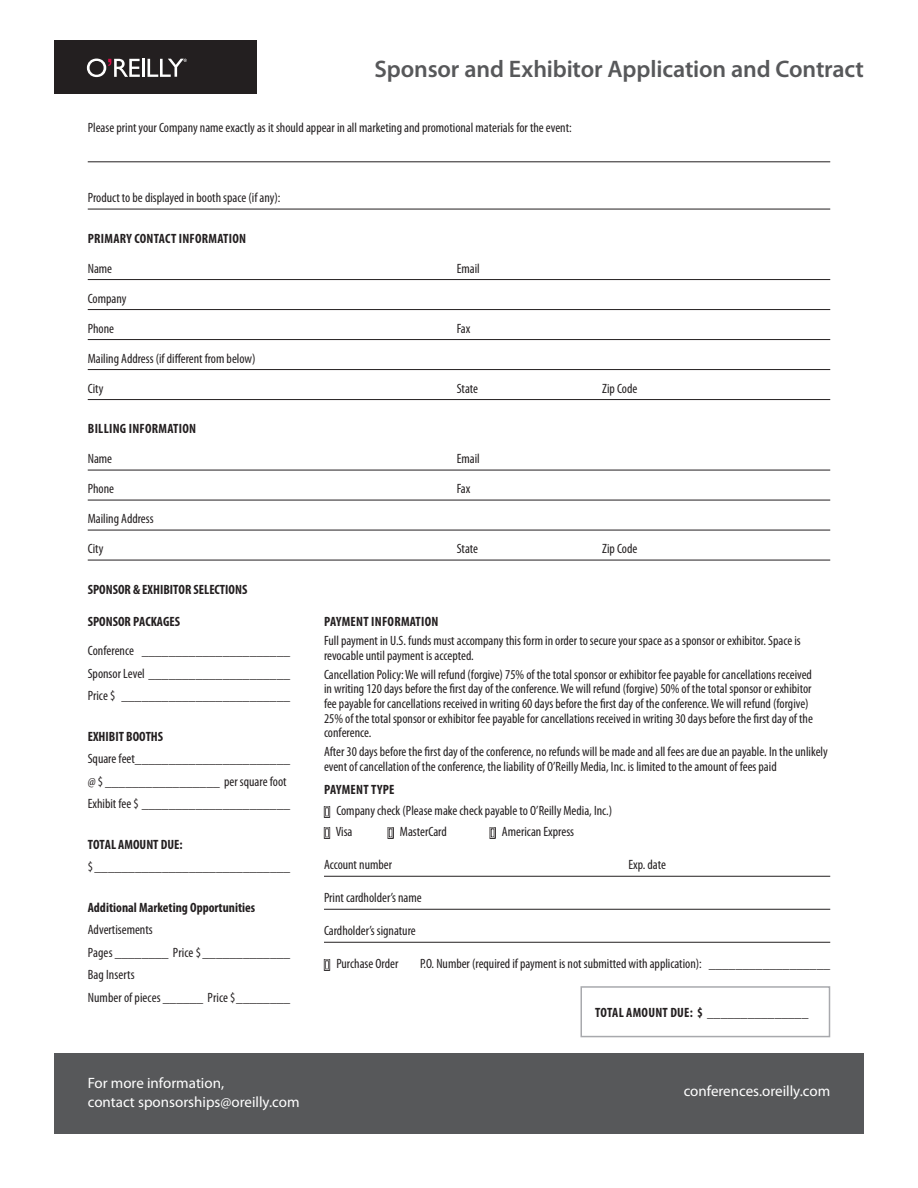
<style>
.page{position:relative;width:918px;height:1188px;background:#fff}
.page>*{position:absolute;margin:0;border:0;box-sizing:border-box;transform-origin:0 0}
.t1{font:600 24px "Myriad Pro";letter-spacing:-.01em;color:#57585a}
.t2{font:15px "Myriad Pro";color:#fff}
.package_text{font:condensed 13.5px/14.7px "Myriad Pro";color:#231f20}
.Body_Copy{font:condensed 13.5px "Myriad Pro";color:#231f20}
.package_bulleted_ita{font:condensed 13.5px "Myriad Pro";color:#231f20}
.contract_bold{font:700 condensed 13.5px "Myriad Pro";letter-spacing:.02em;color:#231f20}
.Body_Copy-2{font:700 condensed 13.5px "Myriad Pro";color:#231f20}
.contract_bold-2{font:700 condensed 13.5px "Myriad Pro";color:#231f20}
.package_text-2{font:700 condensed 13.5px "Myriad Pro";letter-spacing:.02em;color:#231f20}
.contract_bold-3{font:condensed 13.5px "Myriad Pro";color:#231f20}
.s1{color:#fff}
</style>
<div class="page">
<div style="left:54px;top:1053px;width:810px;height:81px;background:#57585a"></div>
<div style="left:54px;top:40px;width:202px;height:54px;background:#231f20"></div>
<svg style="left:87px;top:59px;width:53px;height:18px"></svg>
<hr style="left:142px;top:59px;width:3px;height:18px;background:#fff">
<svg style="left:148px;top:59px;width:39px;height:18px"></svg>
<hr style="left:88px;top:162px;width:742px;height:1px;background:#231f20">
<hr style="left:88px;top:209px;width:742px;height:1px;background:#231f20">
<hr style="left:88px;top:279px;width:742px;height:1px;background:#231f20">
<hr style="left:88px;top:309px;width:742px;height:1px;background:#231f20">
<hr style="left:88px;top:339px;width:742px;height:1px;background:#231f20">
<hr style="left:88px;top:369px;width:742px;height:1px;background:#231f20">
<hr style="left:88px;top:399px;width:742px;height:1px;background:#231f20">
<hr style="left:88px;top:470px;width:742px;height:1px;background:#231f20">
<hr style="left:88px;top:500px;width:742px;height:1px;background:#231f20">
<hr style="left:88px;top:530px;width:742px;height:1px;background:#231f20">
<hr style="left:88px;top:560px;width:742px;height:1px;background:#231f20">
<div style="left:580px;top:986px;width:250px;height:51px;border:2px solid #a8a9ad"></div>
<hr style="left:324px;top:876px;width:506px;height:1px;background:#231f20">
<hr style="left:324px;top:909px;width:506px;height:1px;background:#231f20">
<hr style="left:324px;top:942px;width:506px;height:1px;background:#231f20">
<svg style="left:323px;top:806px;width:8px;height:12px"></svg>
<svg style="left:323px;top:827px;width:8px;height:12px"></svg>
<svg style="left:387px;top:827px;width:7px;height:12px"></svg>
<svg style="left:489px;top:827px;width:7px;height:12px"></svg>
<svg style="left:323px;top:959px;width:8px;height:12px"></svg>
<p class="t1" style="left:375px;top:55px;width:491px">Sponsor and Exhibitor Application and Contract</p>
<p class="package_bulleted_ita" style="left:88px;top:120px;width:486px">Please print your Company name exactly as it should appear in all marketing and promotional materials for the event:</p>
<p class="contract_bold-3" style="left:88px;top:190px;width:194px">Product to be displayed in booth space (if any):</p>
<p class="contract_bold" style="left:88px;top:231px;width:160px">PRIMARY CONTACT INFORMATION</p>
<p class="package_text" style="left:88px;top:261px;width:26px">Name</p>
<p class="package_text" style="left:457px;top:261px;width:25px">Email</p>
<p class="package_text" style="left:88px;top:291px;width:40px">Company</p>
<p class="package_text" style="left:88px;top:321px;width:28px">Phone</p>
<p class="package_text" style="left:457px;top:321px;width:15px">Fax</p>
<p class="package_text" style="left:88px;top:351px;width:169px">Mailing Address (if different from below)</p>
<p class="package_text" style="left:88px;top:381px;width:17px">City</p>
<p class="package_text" style="left:457px;top:381px;width:23px">State</p>
<p class="package_text" style="left:602px;top:381px;width:37px">Zip Code</p>
<p class="contract_bold" style="left:88px;top:421px;width:110px">BILLING INFORMATION</p>
<p class="package_text" style="left:88px;top:452px;width:26px">Name</p>
<p class="package_text" style="left:457px;top:452px;width:25px">Email</p>
<p class="package_text" style="left:88px;top:482px;width:28px">Phone</p>
<p class="package_text" style="left:457px;top:482px;width:15px">Fax</p>
<p class="package_text" style="left:88px;top:512px;width:67px">Mailing Address</p>
<p class="package_text" style="left:88px;top:542px;width:17px">City</p>
<p class="package_text" style="left:457px;top:542px;width:23px">State</p>
<p class="package_text" style="left:602px;top:542px;width:37px">Zip Code</p>
<p class="contract_bold-2" style="left:88px;top:582px;width:160px">SPONSOR &amp; EXHIBITOR SELECTIONS</p>
<p class="contract_bold-2" style="left:88px;top:614px;width:88px">SPONSOR PACKAGES</p>
<p class="Body_Copy" style="left:88px;top:643px;width:204px">Conference ______________________</p>
<p class="Body_Copy" style="left:88px;top:666px;width:204px">Sponsor Level _____________________</p>
<p class="Body_Copy" style="left:88px;top:688px;width:204px">Price $ _________________________</p>
<p class="Body_Copy-2" style="left:88px;top:729px;width:52px">EXHI BIT BOOTH</p>
<p class="Body_Copy-2" style="left:158px;top:729px;width:7px">S</p>
<p class="Body_Copy" style="left:88px;top:751px;width:204px">Square feet_______________________</p>
<p class="Body_Copy" style="left:88px;top:774px;width:200px">@ $ _________________ per square foot</p>
<p class="Body_Copy" style="left:88px;top:796px;width:204px">Exhibit fee $ ______________________</p>
<p class="Body_Copy-2" style="left:88px;top:837px;width:7px">TOTAL</p>
<p class="Body_Copy-2" style="left:118px;top:837px;width:66px">AMOUNT DUE:</p>
<p class="Body_Copy" style="left:88px;top:859px;width:204px">$_____________________________</p>
<p class="Body_Copy-2" style="left:88px;top:900px;width:169px">ADDITIONAL MARKETING OPPORTUNITIES</p>
<p class="Body_Copy" style="left:88px;top:922px;width:67px">Advertisements</p>
<p class="Body_Copy" style="left:88px;top:945px;width:204px">Pages ________ Price $_____________</p>
<p class="Body_Copy" style="left:88px;top:967px;width:49px">Bag Inserts</p>
<p class="Body_Copy" style="left:88px;top:990px;width:204px">Number of pieces ______ Price $________</p>
<p class="package_text-2" style="left:595px;top:1005px;width:7px">TOTAL</p>
<p class="package_text-2" style="left:626px;top:1005px;width:184px">AMO UNT DUE: $ _______________</p>
<p class="contract_bold" style="left:324px;top:614px;width:116px">PAYMENT INFORMATION</p>
<p class="package_text" style="left:324px;top:634px;width:478px">Full payment in U.S. funds must accompany this form in order to secure your space as a sponsor or exhibitor. Space is revocable until payment is accepted.</p>
<p class="package_text" style="left:324px;top:667px;width:490px">Cancellation Policy: We will refund (forgive) 75% of the total sponsor or exhibitor fee payable for cancellations received in writing 120 days before the first day of the conference. We will refund (forgive) 50% of the total sponsor or exhibitor fee payable for cancellations received in writing 60 days before the first day of the conference. We will refund (forgive)<br>25% of the total sponsor or exhibitor fee payable for cancellations received in writing 30 days before the first day of the conference.</p>
<p class="package_text" style="left:324px;top:745px;width:505px">After 30 days before the first day of the conference, no refunds will be made and all fees are due an payable. In the unlikely event of cancellation of the conference, the liability of O’Reilly Media, Inc. is limited to the amount of fees paid</p>
<p class="package_text-2" style="left:324px;top:782px;width:65px">PAYMENT TYPE</p>
<p class="package_text" style="left:324px;top:804px;width:290px"><span class="s1">■</span> Company check (Please make check payable to O’Reilly Media, Inc.)</p>
<p class="package_text" style="left:324px;top:825px;width:30px"><span class="s1">■</span> Visa</p>
<p class="package_text" style="left:388px;top:825px;width:61px"><span class="s1">■</span> MasterCard</p>
<p class="package_text" style="left:490px;top:825px;width:86px"><span class="s1">■</span> American Express</p>
<p class="package_text" style="left:324px;top:858px;width:70px">Account number</p>
<p class="package_text" style="left:629px;top:858px;width:39px">Exp. date</p>
<p class="package_text" style="left:324px;top:891px;width:99px">Print cardholder’s name</p>
<p class="package_text" style="left:324px;top:924px;width:93px">Cardholder’s signature</p>
<p class="package_text" style="left:324px;top:957px;width:76px"><span class="s1">■</span> Purchase Order</p>
<p class="package_text" style="left:420px;top:957px;width:412px">P.O. Number (required if payment is not submitted with application): __________________</p>
<p class="t2" style="left:88px;top:1074px;width:138px">For more information,</p>
<p class="t2" style="left:88px;top:1094px;width:213px">contact sponsorships@oreilly.com</p>
<p class="t2" style="left:684px;top:1083px;width:148px">conferences.oreilly.com</p>
</div>
